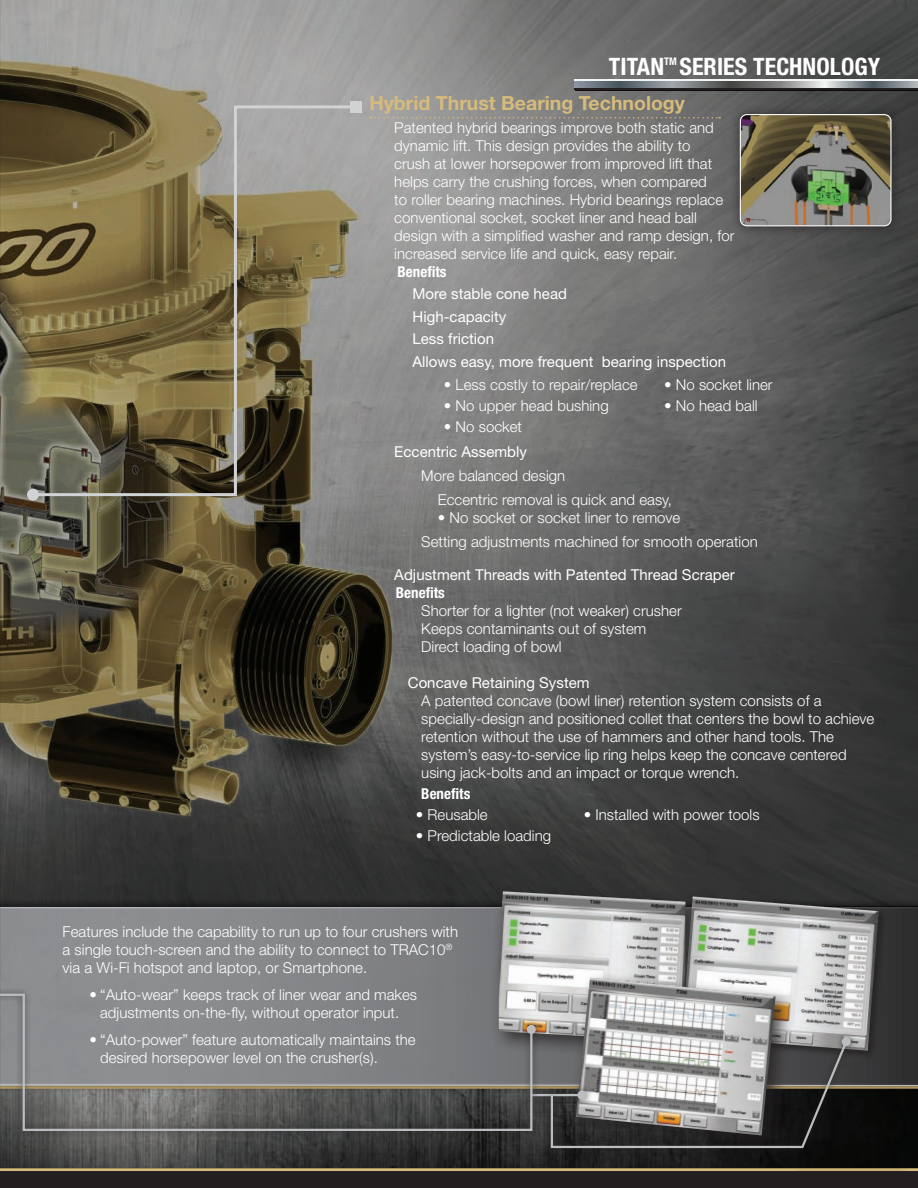
<style>
.page{position:relative;width:918px;height:1188px;background:#fff}
.page>*{position:absolute;margin:0;border:0;box-sizing:border-box;transform-origin:0 0}
.page_header{font:700 condensed 24px "Helvetica Neue LT Std";color:#fff}
.sub_head{font:700 19.5px "Helvetica Neue LT Std";color:#d7bb7b}
.t1{font:300 15px/18px "Helvetica Neue LT Std";color:#fff}
.t2{font:15px "Helvetica Neue LT Std";color:#fff}
.t3{font:700 condensed 15px "Helvetica Neue LT Std";color:#fff}
.page_header-2{font:700 condensed 10.5px "Helvetica Neue LT Std";color:#fff}
</style>
<div class="page">
<svg style="left:0;top:1093px;width:918px;height:75px;background:#2b2c2b"></svg>
<div style="left:0;top:1168px;width:918px;height:20px;background:#231f20"></div>
<hr style="left:0;top:1168px;width:918px;height:3px;background:#d7bb7b">
<img style="left:0;top:0;width:918px;height:899px">
<div style="left:0;top:899px;width:918px;height:194px;background:#231f20;opacity:.75"></div>
<svg style="left:8px;top:906px;width:910px;height:179px;background:#78797c"></svg>
<svg style="left:575px;top:87px;width:343px;height:2px"></svg>
<div style="left:575px;top:80px;width:343px;height:6px;background:#f3f6f7"></div>
<svg style="left:575px;top:81px;width:343px;height:6px;background:#808689"></svg>
<svg style="left:370px;top:117px;width:350px;height:2px"></svg>
<div style="left:491px;top:884px;width:215px;height:173px;background:#231f20;opacity:.75"></div>
<img style="left:499px;top:891px;width:186px;height:145px">
<div style="left:678px;top:893px;width:210px;height:167px;background:#231f20;opacity:.75"></div>
<img style="left:682px;top:896px;width:197px;height:155px">
<div style="left:569px;top:971px;width:227px;height:184px;background:#231f20;opacity:.75"></div>
<img style="left:576px;top:977px;width:200px;height:54px">
<svg style="left:30px;top:104px;width:329px;height:394px;background:#7b7052"></svg>
<div style="left:350px;top:101px;width:12px;height:12px;background:#d1d2d4"></div>
<div style="left:27px;top:489px;width:12px;height:12px;background:#d1d2d4;border-radius:50%"></div>
<div style="left:729px;top:103px;width:174px;height:135px;background:#231f20;opacity:.75"></div>
<img style="left:740px;top:115px;width:151px;height:111px">
<div style="left:740px;top:114px;width:152px;height:112px;border:1px solid #fff;border-radius:7px"></div>
<div style="left:525px;top:1084px;width:68px;height:23px;background:#231f20;opacity:.75"></div>
<hr style="left:531px;top:1094px;width:51px;height:2px;background:#bcbdc0">
<div style="left:544px;top:1031px;width:313px;height:124px;background:#231f20;opacity:.75"></div>
<svg style="left:550px;top:1039px;width:299px;height:110px;background:#787776"></svg>
<div style="left:842px;top:1037px;width:9px;height:9px;background:#bcbdc0;border-radius:50%"></div>
<div style="left:0;top:983px;width:543px;height:155px;background:#231f20;opacity:.75"></div>
<svg style="left:8px;top:993px;width:526px;height:139px;background:#7a7b7b"></svg>
<div style="left:527px;top:1025px;width:9px;height:9px;background:#bcbdc0;border-radius:50%"></div>
<img style="left:0;top:825px;width:8px;height:337px">
<div style="left:790px;top:1167px;width:121px;height:21px;background:#231f20;opacity:.75"></div>
<div style="left:798px;top:1174px;width:105px;height:13px;background:#231f20"></div>
<p class="page_header" style="left:609px;top:52px;width:57px">TITAN</p>
<p class="page_header-2" style="left:664px;top:54px;width:14px">TM</p>
<p class="page_header" style="left:680px;top:52px;width:202px">SERIES TECHNOLOGY</p>
<p class="sub_head" style="left:369px;top:91px;width:317px">Hybrid Thrust Bearing Technology</p>
<p class="t1" style="left:394px;top:118px;width:342px">Patented hybrid bearings improve both static and dynamic lift. This design provides the ability to<br>crush at lower horsepower from improved lift that helps carry the crushing forces, when compared<br>to roller bearing machines. Hybrid bearings replace conventional socket, socket liner and head ball design with a simplified washer and ramp design, for increased service life and quick, easy repair.</p>
<p class="t3" style="left:398px;top:262px;width:51px">Benefits</p>
<p class="t2" style="left:412px;top:285px;width:156px">More stable cone head</p>
<p class="t2" style="left:412px;top:307px;width:95px">High-capacity</p>
<p class="t2" style="left:412px;top:330px;width:83px">Less friction</p>
<p class="t2" style="left:412px;top:352px;width:315px">Allows easy, more frequent bearing inspection</p>
<p class="t1" style="left:444px;top:375px;width:195px">• Less costly to repair/replace</p>
<p class="t1" style="left:444px;top:396px;width:166px">• No upper head bushing</p>
<p class="t1" style="left:444px;top:417px;width:80px">• No socket</p>
<p class="t1" style="left:664px;top:376px;width:110px">• No socket liner</p>
<p class="t1" style="left:664px;top:397px;width:95px">• No head ball</p>
<p class="t2" style="left:394px;top:442px;width:134px">Eccentric Assembly</p>
<p class="t1" style="left:421px;top:466px;width:145px">More balanced design</p>
<p class="t1" style="left:438px;top:490px;width:236px">Eccentric removal is quick and easy,</p>
<p class="t1" style="left:438px;top:508px;width:244px">• No socket or socket liner to remove</p>
<p class="t1" style="left:421px;top:532px;width:338px">Setting adjustments machined for smooth operation</p>
<p class="t2" style="left:394px;top:565px;width:342px">Adjustment Threads with Patented Thread Scraper</p>
<p class="t3" style="left:396px;top:583px;width:51px">Benefits</p>
<p class="t1" style="left:421px;top:601px;width:262px">Shorter for a lighter (not weaker) crusher</p>
<p class="t1" style="left:421px;top:619px;width:227px">Keeps contaminants out of system</p>
<p class="t1" style="left:421px;top:637px;width:142px">Direct loading of bowl</p>
<p class="t2" style="left:408px;top:673px;width:183px">Concave Retaining System</p>
<p class="t1" style="left:421px;top:691px;width:455px">A patented concave (bowl liner) retention system consists of a specially-design and positioned collet that centers the bowl to achieve retention without the use of hammers and other hand tools. The system’s easy-to-service lip ring helps keep the concave centered using jack-bolts and an impact or torque wrench.</p>
<p class="t3" style="left:421px;top:784px;width:51px">Benefits</p>
<p class="t1" style="left:416px;top:805px;width:73px">• Reusable</p>
<p class="t1" style="left:416px;top:826px;width:137px">• Predictable loading</p>
<p class="t1" style="left:63px;top:922px;width:397px">Features include the capability to run up to four crushers with a single touch-screen and the ability to connect to TRAC10<sup>® </sup>via a Wi-Fi hotspot and laptop, or Smartphone.</p>
<p class="t1" style="left:90px;top:985px;width:329px;text-align:center">• “Auto-wear” keeps track of liner wear and makes adjustments on-the-fly, without operator input.</p>
<p class="t1" style="left:100px;top:1030px;width:317px;text-indent:-11px">• “Auto-power” feature automatically maintains the desired horsepower level on the crusher(s).</p>
<p class="t1" style="left:584px;top:805px;width:177px">• Installed with power tools</p>
</div>
